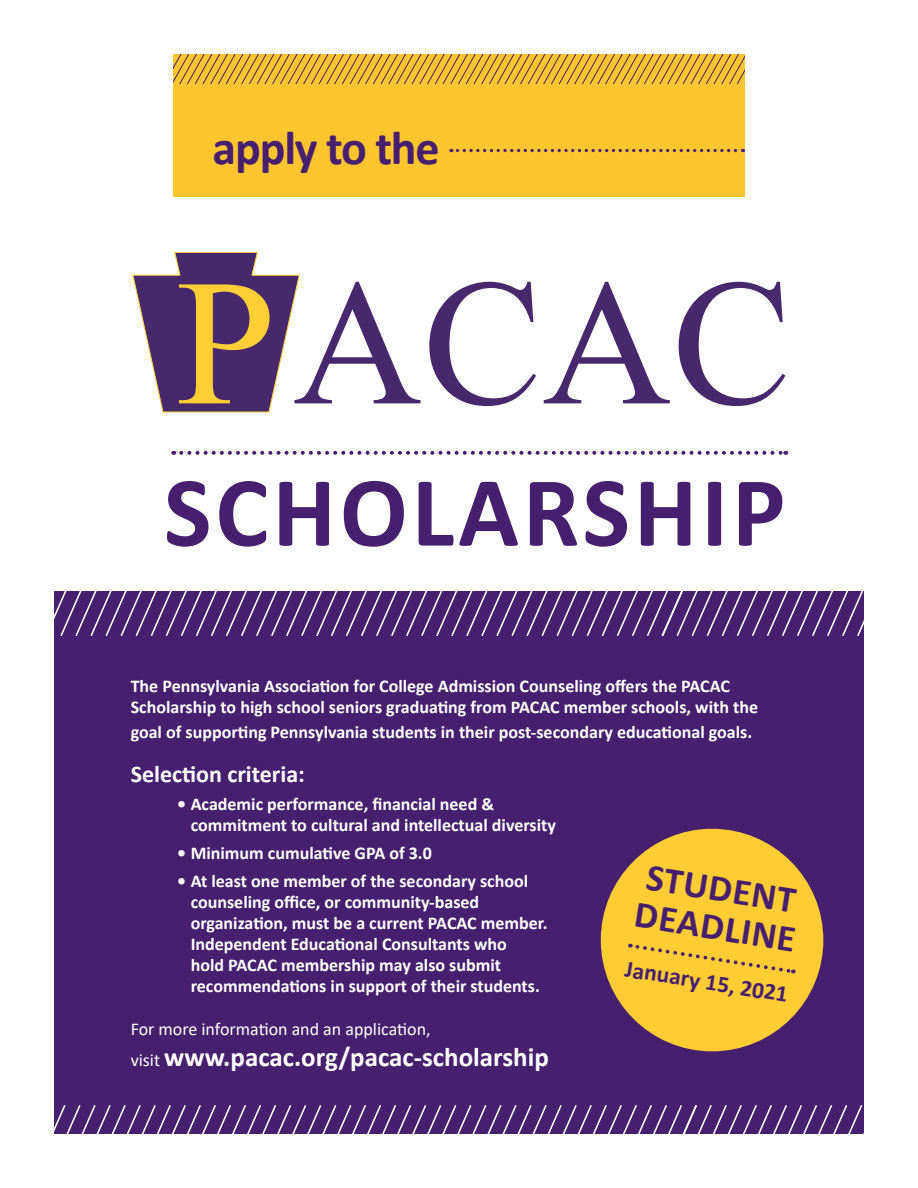
<style>
.page{position:relative;width:918px;height:1188px;background:#fff}
.page>*{position:absolute;margin:0;border:0;box-sizing:border-box;transform-origin:0 0}
.t1{font:700 100.5px "Calibri";letter-spacing:.04em;color:#471f6f}
.t2{font:700 48px "Calibri";letter-spacing:-.025em;color:#471f6f}
.t3{font:700 38.1px/38.4px "Calibri";color:#471f6f}
.t4{font:700 27px "Calibri";color:#fff}
.t5{font:700 24px "Calibri";color:#fff}
.t6{font:700 23.55px "Calibri";color:#471f6f}
.t7{font:700 18px/21px "Calibri";color:#fff}
.t8{font:18px "Calibri";color:#fff}
.s1{font-weight:400;font-size:18px}
</style>
<div class="page">
<div style="left:54px;top:592px;width:810px;height:542px;background:#471f6f"></div>
<svg style="left:54px;top:591px;width:810px;height:45px"></svg>
<div style="left:173px;top:54px;width:572px;height:143px;background:#fec52e"></div>
<svg style="left:54px;top:1105px;width:810px;height:29px"></svg>
<div style="left:600px;top:828px;width:224px;height:224px;background:#fecd33;border-radius:50%"></div>
<svg style="left:630px;top:943px;width:164px;height:31px"></svg>
<svg style="left:173px;top:54px;width:572px;height:31px"></svg>
<svg style="left:133px;top:252px;width:288px;height:161px"></svg>
<svg style="left:429px;top:282px;width:107px;height:124px"></svg>
<svg style="left:544px;top:282px;width:126px;height:121px"></svg>
<svg style="left:679px;top:282px;width:106px;height:124px"></svg>
<svg style="left:451px;top:149px;width:292px;height:3px"></svg>
<svg style="left:181px;top:451px;width:605px;height:4px"></svg>
<p class="t2" style="left:213px;top:114px;width:229px">apply to the</p>
<p class="t1" style="left:164px;top:441px;width:623px">SCHOLARSHIP</p>
<p class="t7" style="left:131px;top:676px;width:629px">The Pennsylvania Association for College Admission Counseling offers the PACAC<br>Scholarship to high school seniors graduating from PACAC member schools, with the</p>
<p class="t7" style="left:131px;top:721px;width:623px">goal of supporting Pennsylvania students in their post-secondary educational goals.</p>
<p class="t5" style="left:131px;top:757px;width:176px">Selection criteria:</p>
<p class="t7" style="left:191px;top:793px;width:367px;text-indent:-14px">• Academic performance, financial need &amp; commitment to cultural and intellectual diversity</p>
<p class="t7" style="left:177px;top:842px;width:256px">• Minimum cumulative GPA of 3.0</p>
<p class="t7" style="left:191px;top:870px;width:358px;text-indent:-14px">• At least one member of the secondary school counseling office, or community-based organization, must be a current PACAC member.<br>Independent Educational Consultants who<br>hold PACAC membership may also submit recommendations in support of their students.</p>
<p class="t3" style="left:644px;top:857px;width:164px;rotate:9deg">STUDENT<br>DEADLINE</p>
<p class="t6" style="left:628px;top:952px;width:166px;rotate:9deg">January 15, 2021</p>
<p class="t8" style="left:131px;top:1017px;width:301px">For more information and an application,</p>
<p class="t4" style="left:131px;top:1038px;width:420px"><span class="s1">visit</span> www.pacac.org/pacac-scholarship</p>
</div>
